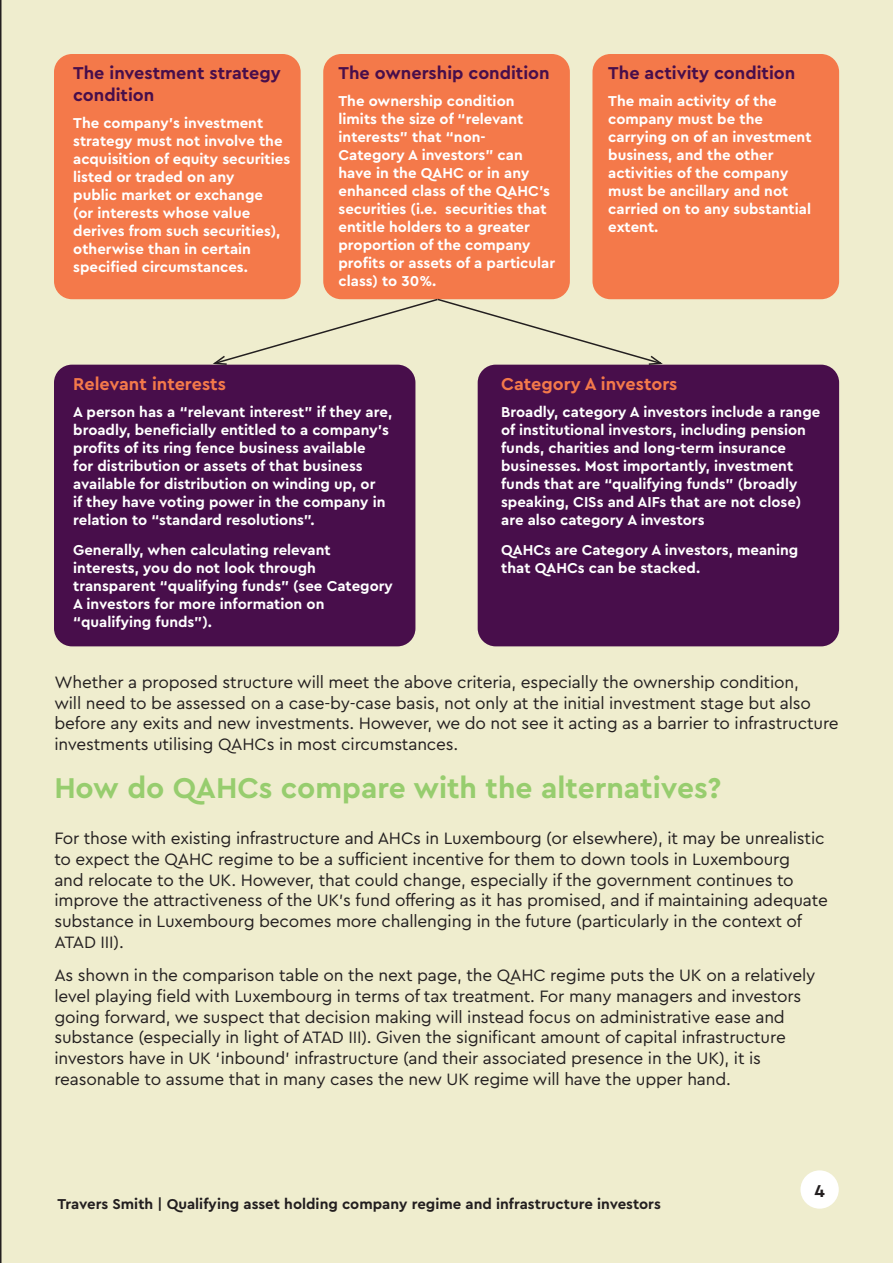
<style>
.page{position:relative;width:893px;height:1263px;background:#efedce}
.page>*{position:absolute;margin:0;border:0;box-sizing:border-box;transform-origin:0 0}
.t1{font:700 30px "Cera Pro";color:#97cd6e}
.t2{font:700 18px/21.6px "Cera Pro";color:#480e4b}
.t3{font:700 18px "Cera Pro";color:#f4794a}
.folioPageNumber{font:700 18px "Cera Pro";color:#231f20}
.t4{font:17.25px/20.7px "Cera Pro";letter-spacing:-.01em;color:#231f20}
.t5{font:700 15px/18px "Cera Pro";color:#fff}
.folio{font:700 15px "Cera Pro";color:#231f20}
</style>
<div class="page">
<div style="left:800px;top:1170px;width:39px;height:39px;background:#fff;border-radius:50%"></div>
<div style="left:54px;top:54px;width:247px;height:245px;background:#f4794a;border-radius:18px"></div>
<div style="left:323px;top:54px;width:247px;height:245px;background:#f4794a;border-radius:18px"></div>
<div style="left:592px;top:54px;width:247px;height:245px;background:#f4794a;border-radius:18px"></div>
<div style="left:54px;top:365px;width:361px;height:281px;background:#480e4b;border-radius:18px"></div>
<div style="left:478px;top:365px;width:361px;height:281px;background:#480e4b;border-radius:18px"></div>
<svg style="left:211px;top:298px;width:454px;height:68px;background:#e7e2c5"></svg>
<p class="t2" style="left:73px;top:62px;width:209px">The investment strategy condition</p>
<p class="t5" style="left:73px;top:113px;width:218px">The company’s investment strategy must not involve the acquisition of equity securities listed or traded on any<br>public market or exchange<br>(or interests whose value derives from such securities), otherwise than in certain specified circumstances.</p>
<p class="t2" style="left:339px;top:62px;width:213px">The ownership condition</p>
<p class="t5" style="left:339px;top:91px;width:218px">The ownership condition limits the size of “relevant interests” that “non-<br>Category A investors” can have in the QAHC or in any enhanced class of the QAHC’s securities (i.e. securities that entitle holders to a greater proportion of the company profits or assets of a particular class) to 30%.</p>
<p class="t2" style="left:608px;top:62px;width:189px">The activity condition</p>
<p class="t5" style="left:608px;top:91px;width:205px">The main activity of the company must be the carrying on of an investment business, and the other activities of the company must be ancillary and not carried on to any substantial extent.</p>
<p class="t3" style="left:73px;top:372px;width:154px">Relevant interests</p>
<p class="t5" style="left:73px;top:402px;width:320px">A person has a “relevant interest” if they are, broadly, beneficially entitled to a company’s profits of its ring fence business available<br>for distribution or assets of that business available for distribution on winding up, or<br>if they have voting power in the company in relation to “standard resolutions”.</p>
<p class="t5" style="left:73px;top:541px;width:321px">Generally, when calculating relevant interests, you do not look through transparent “qualifying funds” (see Category A investors for more information on “qualifying funds”).</p>
<p class="t3" style="left:501px;top:372px;width:178px">Category A investors</p>
<p class="t5" style="left:501px;top:402px;width:321px">Broadly, category A investors include a range of institutional investors, including pension funds, charities and long-term insurance businesses. Most importantly, investment funds that are “qualifying funds” (broadly speaking, CISs and AIFs that are not close) are also category A investors</p>
<p class="t5" style="left:501px;top:541px;width:299px">QAHCs are Category A investors, meaning that QAHCs can be stacked.</p>
<p class="t4" style="left:54px;top:671px;width:786px">Whether a proposed structure will meet the above criteria, especially the ownership condition,<br>will need to be assessed on a case-by-case basis, not only at the initial investment stage but also before any exits and new investments. However, we do not see it acting as a barrier to infrastructure investments utilising QAHCs in most circumstances.</p>
<p class="t1" style="left:54px;top:768px;width:668px">How do QAHCs compare with the alternatives?</p>
<p class="t4" style="left:54px;top:827px;width:775px">For those with existing infrastructure and AHCs in Luxembourg (or elsewhere), it may be unrealistic to expect the QAHC regime to be a sufficient incentive for them to down tools in Luxembourg<br>and relocate to the UK. However, that could change, especially if the government continues to improve the attractiveness of the UK’s fund offering as it has promised, and if maintaining adequate substance in Luxembourg becomes more challenging in the future (particularly in the context of ATAD III).</p>
<p class="t4" style="left:54px;top:964px;width:763px">As shown in the comparison table on the next page, the QAHC regime puts the UK on a relatively level playing field with Luxembourg in terms of tax treatment. For many managers and investors going forward, we suspect that decision making will instead focus on administrative ease and substance (especially in light of ATAD III). Given the significant amount of capital infrastructure investors have in UK ‘inbound’ infrastructure (and their associated presence in the UK), it is reasonable to assume that in many cases the new UK regime will have the upper hand.</p>
<p class="folio" style="left:57px;top:1194px;width:605px">Travers Smith | Qualifying asset holding company regime and infrastructure investors</p>
<p class="folioPageNumber" style="left:814px;top:1179px;width:12px">4</p>
</div>
